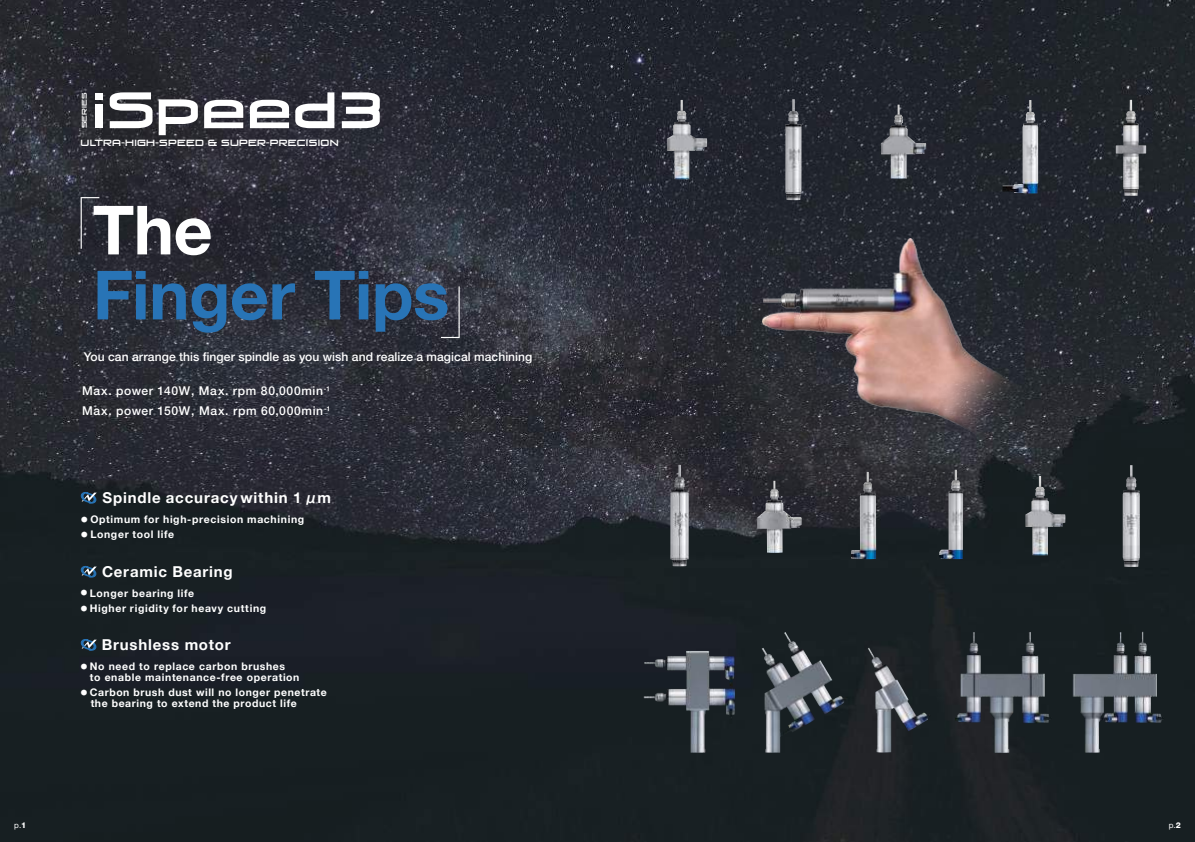
<style>
.page{position:relative;width:1195px;height:842px;background:#fff}
.page>*{position:absolute;margin:0;border:0;box-sizing:border-box;transform-origin:0 0}
.t1{font:700 67.9px "Helvetica Neue";letter-spacing:-.005em;color:#2874b6}
.t2{font:700 67.9px "Helvetica Neue";color:#fff}
.t3{font:700 15px "Helvetica Neue";letter-spacing:.055em;color:#fff}
.t4{font:500 12.1px "Helvetica Neue";letter-spacing:.01em;color:#fff}
.t5{font:500 12.1px/20px "Helvetica Neue";letter-spacing:.05em;color:#fff}
.t6{font:700 10.5px/10.9px "Helvetica Neue";letter-spacing:.06em;color:#fff}
.t7{font:8.6px "Venus Rising";letter-spacing:.04em;color:#fff}
.t8{font:8px "Helvetica Neue LT Std";color:#fff}
.t9{font:6.5px "Venus Rising";letter-spacing:.025em;color:#fff}
.s1{font-family:"Gothic MB101 Pro De";font-size:13.6px}
.s2{font-family:"Gothic MB101 Pro De";font-size:6.5px}
.s3{font-family:"Gothic MB101 Pro";font-weight:500;font-size:6.5px}
.s4{font-weight:800}
</style>
<div class="page">
<img style="left:0;top:0;width:1195px;height:842px">
<img style="left:761px;top:632px;width:403px;height:121px">
<img style="left:762px;top:239px;width:272px;height:208px">
<img style="left:785px;top:99px;width:16px;height:101px">
<img style="left:1002px;top:100px;width:36px;height:93px">
<img style="left:1116px;top:100px;width:30px;height:96px">
<img style="left:881px;top:105px;width:45px;height:74px">
<img style="left:667px;top:100px;width:40px;height:79px">
<img style="left:670px;top:465px;width:19px;height:101px">
<img style="left:757px;top:481px;width:45px;height:72px">
<img style="left:851px;top:472px;width:25px;height:87px">
<img style="left:939px;top:470px;width:24px;height:89px">
<img style="left:1025px;top:476px;width:40px;height:79px">
<img style="left:1123px;top:465px;width:17px;height:102px">
<svg style="left:441px;top:286px;width:19px;height:52px"></svg>
<svg style="left:81px;top:197px;width:18px;height:52px"></svg>
<div style="left:96px;top:105px;width:7px;height:23px;background:#fff"></div>
<div style="left:96px;top:93px;width:7px;height:7px;background:#fff"></div>
<svg style="left:110px;top:92px;width:43px;height:36px"></svg>
<svg style="left:159px;top:99px;width:39px;height:36px"></svg>
<svg style="left:295px;top:92px;width:39px;height:36px"></svg>
<svg style="left:204px;top:100px;width:39px;height:28px"></svg>
<svg style="left:250px;top:100px;width:39px;height:28px"></svg>
<svg style="left:342px;top:92px;width:38px;height:36px"></svg>
<svg style="left:81px;top:566px;width:16px;height:14px"></svg>
<svg style="left:81px;top:639px;width:16px;height:14px"></svg>
<svg style="left:81px;top:492px;width:16px;height:14px"></svg>
<p class="t9" style="left:81px;top:128px;width:37px;rotate:-90deg">SERIES</p>
<p class="t7" style="left:81px;top:138px;width:259px">ULTRA-HIGH-SPEED &amp; SUPER-PRECISION</p>
<h1 class="t2" style="left:93px;top:177px;width:121px">The</h1>
<h1 class="t1" style="left:93px;top:242px;width:358px">Finger Tips</h1>
<p class="t4" style="left:84px;top:347px;width:450px">You can arrange this finger spindle as you wish and realize a magical machining</p>
<p class="t5" style="left:82px;top:380px;width:250px">Max. power 140W, Max. rpm 80,000min<sup>-1<br></sup>Max. power 150W, Max. rpm 60,000min<sup>-1</sup></p>
<h2 class="t3" style="left:103px;top:486px;width:230px">Spindle accuracywithin 1 <span class="s1">μ</span> m</h2>
<p class="t6" style="left:81px;top:514px;width:224px"><span class="s2">●</span> Optimum for high-precision machining</p>
<p class="t6" style="left:81px;top:529px;width:94px"><span class="s2">●</span> Longer tool life</p>
<h2 class="t3" style="left:102px;top:560px;width:132px">Ceramic Bearing</h2>
<p class="t6" style="left:81px;top:588px;width:115px"><span class="s2">●</span> Longer bearing life</p>
<p class="t6" style="left:81px;top:603px;width:187px"><span class="s2">●</span> Higher rigidity for heavy cutting</p>
<h2 class="t3" style="left:102px;top:633px;width:130px">Brushless motor</h2>
<p class="t6" style="left:90px;top:661px;width:211px;text-indent:-9px"><span class="s3">●</span> No need to replace carbon brushes<br>to enable maintenance-free operation</p>
<p class="t6" style="left:91px;top:687px;width:238px;text-indent:-10px"><span class="s3">●</span> Carbon brush dust will no longer penetrate the bearing to extend the product life</p>
<p class="t8" style="left:14px;top:820px;width:14px">p.<span class="s4">1</span></p>
<p class="t8" style="left:1169px;top:820px;width:14px">p.<span class="s4">2</span></p>
</div>
